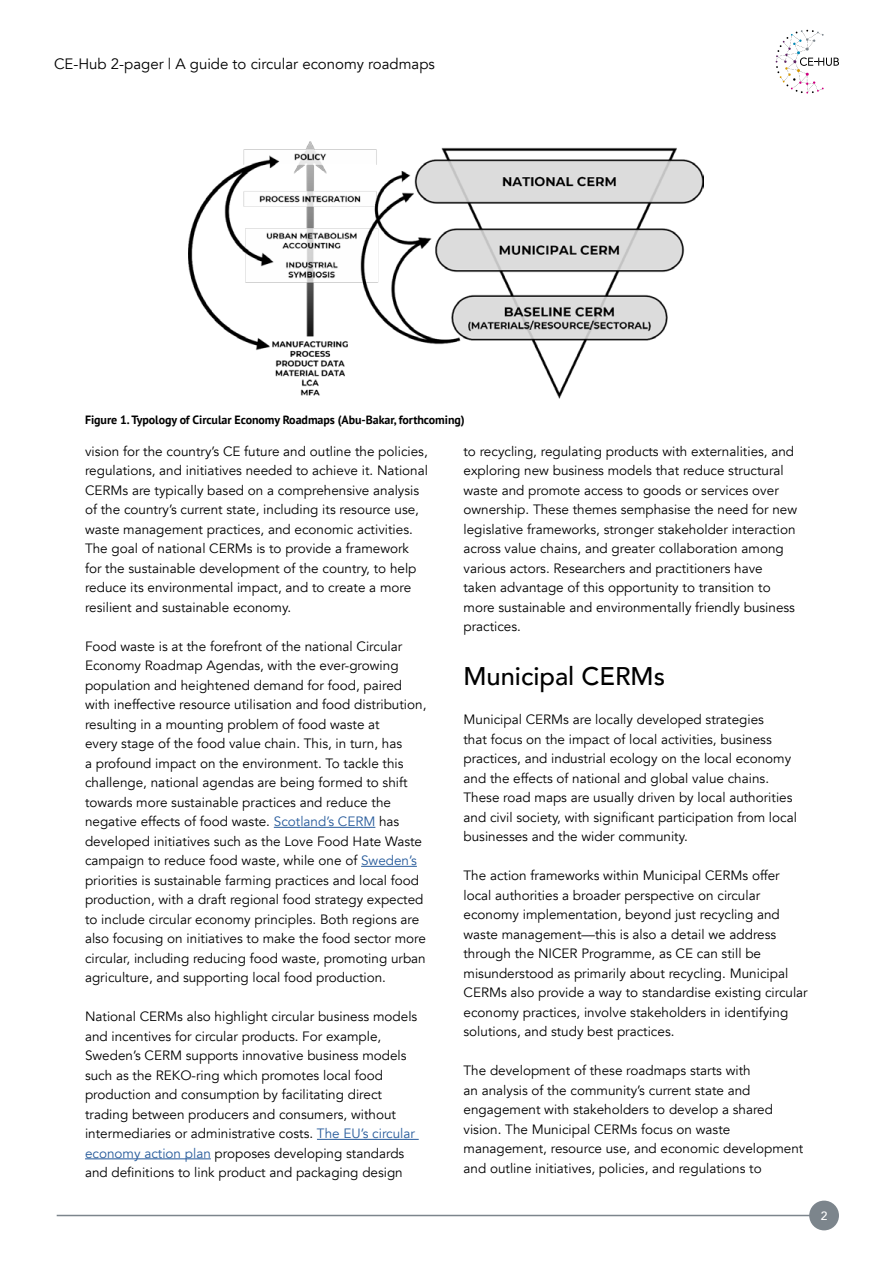
<style>
.page{position:relative;width:893px;height:1263px;background:#fff}
.page>*{position:absolute;margin:0;border:0;box-sizing:border-box;transform-origin:0 0}
.t1{font:500 25.5px "Avenir";color:#000}
.t2{font:15px "Avenir";color:#000}
.t3{font:13.5px/19.5px "Avenir";color:#000}
.t4{font:700 12px "PT Sans";letter-spacing:-.005em;color:#000}
.t5{font:500 12px "Avenir";color:#fff}
.s1{color:#275b9b}
</style>
<div class="page">
<hr style="left:57px;top:1215px;width:767px;height:1px;background:#7c858c">
<svg style="left:776px;top:30px;width:63px;height:64px"></svg>
<div style="left:809px;top:1200px;width:30px;height:30px;background:#7c858c;border-radius:50%"></div>
<hr style="left:274px;top:827px;width:101px;height:1px;background:#275b9b">
<hr style="left:361px;top:866px;width:56px;height:1px;background:#275b9b">
<hr style="left:317px;top:1139px;width:102px;height:1px;background:#275b9b">
<hr style="left:85px;top:1158px;width:126px;height:1px;background:#275b9b">
<img style="left:189px;top:141px;width:515px;height:258px">
<p class="t2" style="left:54px;top:55px;width:382px">CE-Hub 2-pager | A guide to circular economy roadmaps</p>
<p class="t4" style="left:85px;top:412px;width:381px">Figure 1. Typology of Circular Economy Roadmaps (Abu-Bakar, forthcoming)</p>
<p class="t3" style="left:85px;top:442px;width:344px">vision for the country’s CE future and outline the policies, regulations, and initiatives needed to achieve it. National CERMs are typically based on a comprehensive analysis of the country’s current state, including its resource use, waste management practices, and economic activities.<br>The goal of national CERMs is to provide a framework for the sustainable development of the country, to help reduce its environmental impact, and to create a more resilient and sustainable economy.</p>
<p class="t3" style="left:85px;top:637px;width:343px">Food waste is at the forefront of the national Circular Economy Roadmap Agendas, with the ever-growing population and heightened demand for food, paired with ineffective resource utilisation and food distribution, resulting in a mounting problem of food waste at<br>every stage of the food value chain. This, in turn, has<br>a profound impact on the environment. To tackle this challenge, national agendas are being formed to shift towards more sustainable practices and reduce the negative effects of food waste. <span class="s1">Scotland’s CERM</span> has developed initiatives such as the Love Food Hate Waste campaign to reduce food waste, while one of <span class="s1">Sweden’s </span>priorities is sustainable farming practices and local food production, with a draft regional food strategy expected to include circular economy principles. Both regions are also focusing on initiatives to make the food sector more circular, including reducing food waste, promoting urban agriculture, and supporting local food production.</p>
<p class="t3" style="left:85px;top:1007px;width:334px">National CERMs also highlight circular business models and incentives for circular products. For example, Sweden’s CERM supports innovative business models such as the REKO-ring which promotes local food production and consumption by facilitating direct trading between producers and consumers, without intermediaries or administrative costs. <span class="s1">The EU’s circular economy action plan</span> proposes developing standards and definitions to link product and packaging design</p>
<p class="t3" style="left:463px;top:441px;width:335px">to recycling, regulating products with externalities, and exploring new business models that reduce structural waste and promote access to goods or services over ownership. These themes semphasise the need for new legislative frameworks, stronger stakeholder interaction across value chains, and greater collaboration among various actors. Researchers and practitioners have taken advantage of this opportunity to transition to more sustainable and environmentally friendly business practices.</p>
<h1 class="t1" style="left:463px;top:654px;width:203px">Municipal CERMs</h1>
<p class="t3" style="left:463px;top:710px;width:335px">Municipal CERMs are locally developed strategies<br>that focus on the impact of local activities, business practices, and industrial ecology on the local economy and the effects of national and global value chains.<br>These road maps are usually driven by local authorities and civil society, with significant participation from local businesses and the wider community.</p>
<p class="t3" style="left:463px;top:866px;width:346px">The action frameworks within Municipal CERMs offer local authorities a broader perspective on circular economy implementation, beyond just recycling and waste management—this is also a detail we address through the NICER Programme, as CE can still be misunderstood as primarily about recycling. Municipal CERMs also provide a way to standardise existing circular economy practices, involve stakeholders in identifying solutions, and study best practices.</p>
<p class="t3" style="left:463px;top:1061px;width:341px">The development of these roadmaps starts with<br>an analysis of the community’s current state and engagement with stakeholders to develop a shared vision. The Municipal CERMs focus on waste management, resource use, and economic development and outline initiatives, policies, and regulations to</p>
<p class="t5" style="left:821px;top:1205px;width:8px">2</p>
</div>
